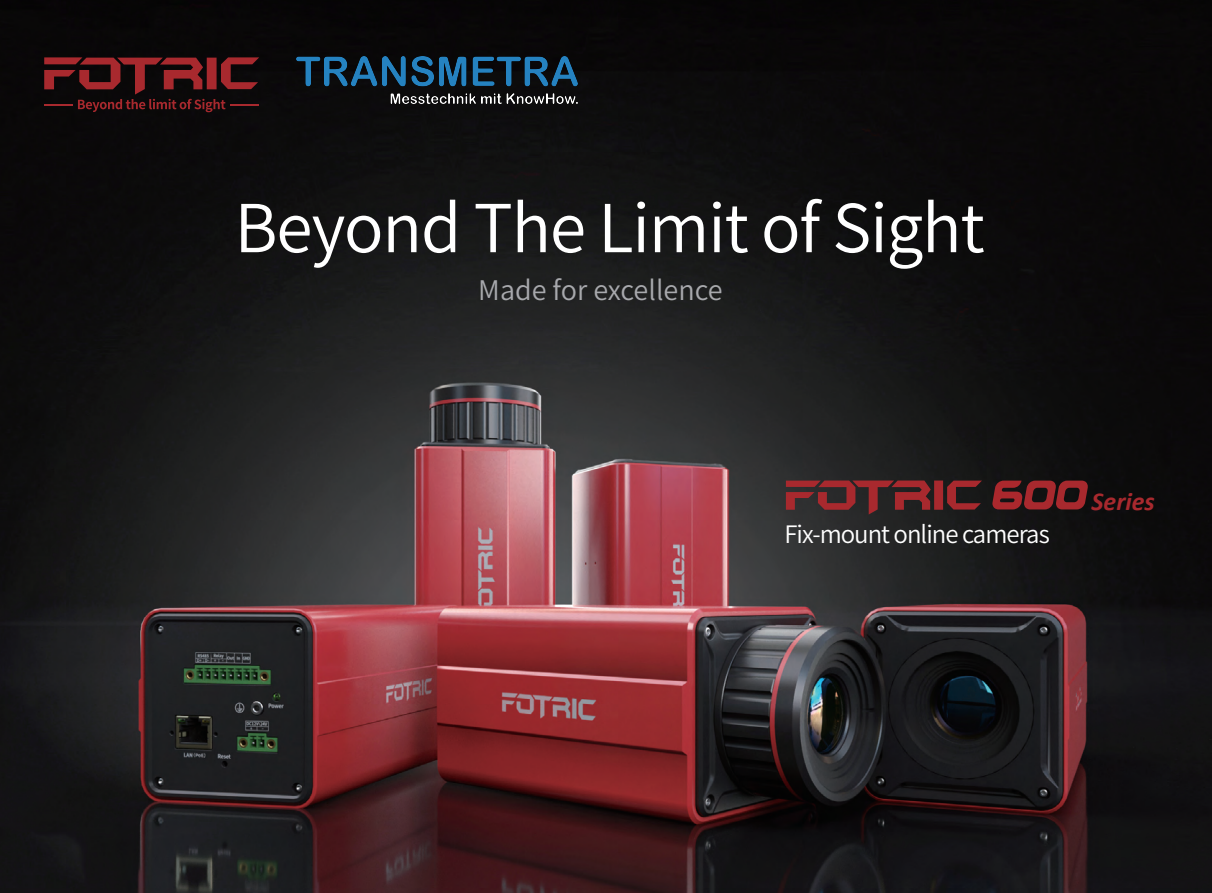
<style>
.page{position:relative;width:1212px;height:893px;background:#fff}
.page>*{position:absolute;margin:0;border:0;box-sizing:border-box;transform-origin:0 0}
.t1{font:66px "Source Han Sans CN";letter-spacing:-.02em;color:#fff}
.t2{font:27px "Source Han Sans CN";color:#a8a9ad}
.t3{font:italic 700 25.95px "Calibri";color:#a8292e}
.t4{font:24px "Source Han Sans CN";letter-spacing:-.04em;color:#fff}
</style>
<div class="page">
<img style="left:0;top:0;width:1212px;height:893px">
<svg style="left:786px;top:480px;width:196px;height:34px;background:#5e2628"></svg>
<svg style="left:992px;top:481px;width:96px;height:28px;background:#742023"></svg>
<svg style="left:44px;top:57px;width:215px;height:55px;background:#431416"></svg>
<img style="left:297px;top:57px;width:280px;height:46px">
<h1 class="t1" style="left:234px;top:191px;width:752px">Beyond The Limit of Sight</h1>
<p class="t2" style="left:478px;top:275px;width:246px">Made for excellence</p>
<p class="t4" style="left:784px;top:521px;width:267px">Fix-mount online cameras</p>
<p class="t3" style="left:1091px;top:483px;width:65px">Series</p>
</div>
